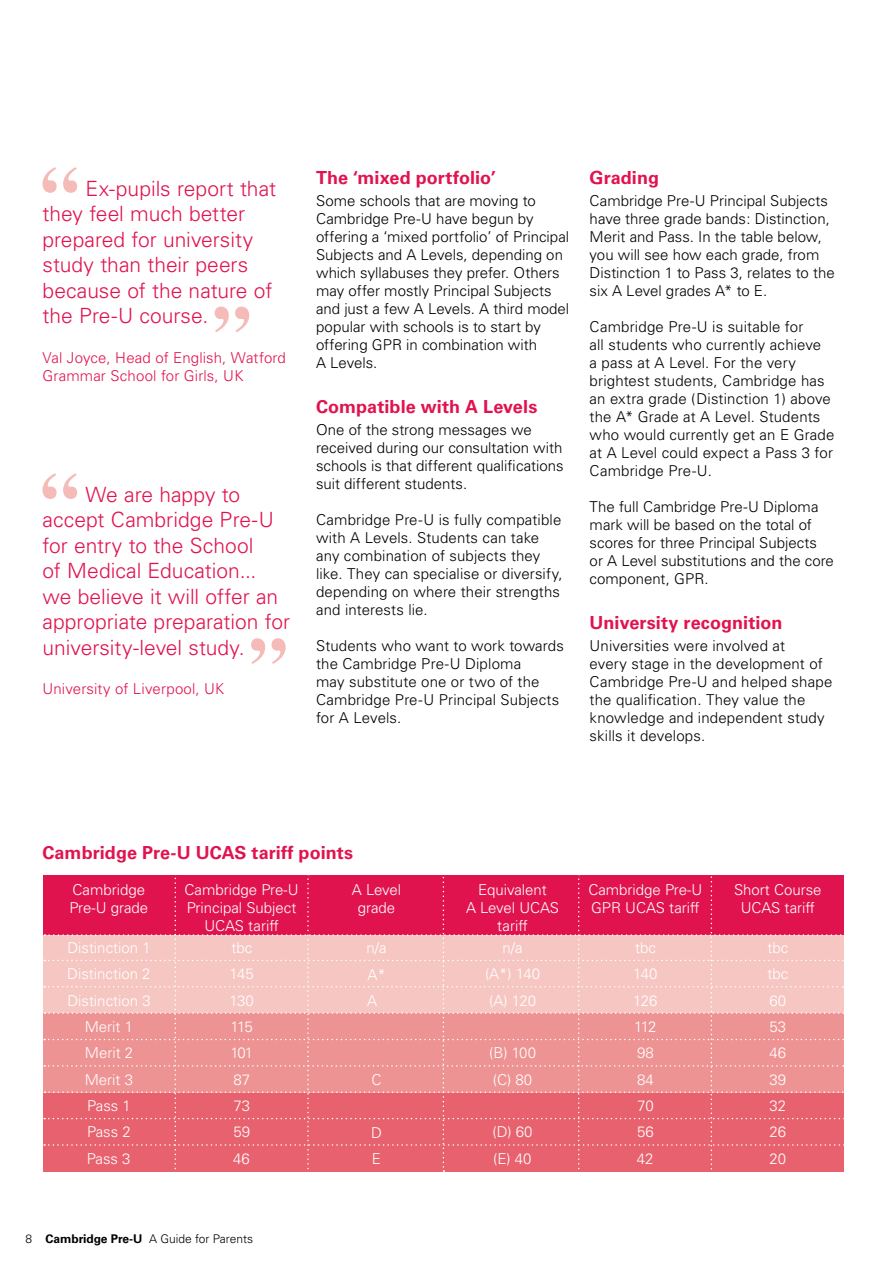
<style>
.page{position:relative;width:893px;height:1263px;background:#fff}
.page>*{position:absolute;margin:0;border:0;box-sizing:border-box;transform-origin:0 0}
.t1{font:300 21px/25.5px "Univers";color:#e1134f}
.t2{font:700 18px "Univers";letter-spacing:.005em;color:#e1134f}
.t3{font:300 15px/18px "Univers";letter-spacing:.005em;color:#000}
.t4{font:300 15px/26.4px "Univers";color:#fff}
.t5{font:300 15px/18px "Univers";letter-spacing:.01em;color:#e1134f}
.t6{font:300 12px "Univers";color:#000}
.s1{font-weight:700}
</style>
<div class="page">
<svg style="left:43px;top:167px;width:34px;height:26px"></svg>
<svg style="left:215px;top:307px;width:34px;height:25px"></svg>
<svg style="left:43px;top:473px;width:34px;height:26px"></svg>
<svg style="left:251px;top:638px;width:35px;height:26px"></svg>
<svg style="left:44px;top:875px;width:800px;height:297px;background:#eb7b89"></svg>
<h1 class="t1" style="left:43px;top:176px;width:235px;text-indent:43px">Ex-pupils report that they feel much better prepared for university study than their peers because of the nature of the Pre-U course.</h1>
<p class="t5" style="left:43px;top:348px;width:245px">Val Joyce, Head of English, Watford<br>Grammar School for Girls, UK</p>
<h1 class="t1" style="left:43px;top:482px;width:249px;text-indent:43px">We are happy to accept Cambridge Pre-U for entry to the School<br>of Medical Education... we believe it will offer an appropriate preparation for university-level study.</h1>
<p class="t5" style="left:43px;top:680px;width:183px">University of Liverpool, UK</p>
<p class="t2" style="left:316px;top:167px;width:181px">The ‘mixed portfolio’</p>
<p class="t3" style="left:316px;top:192px;width:255px">Some schools that are moving to<br>Cambridge Pre-U have begun by offering a ‘mixed portfolio’ of Principal<br>Subjects and A Levels, depending on which syllabuses they prefer. Others may offer mostly Principal Subjects and just a few A Levels. A third model popular with schools is to start by offering GPR in combination with<br>A Levels.</p>
<p class="t2" style="left:316px;top:396px;width:223px">Compatible with A Levels</p>
<p class="t3" style="left:316px;top:421px;width:249px">One of the strong messages we received during our consultation with schools is that different qualifications suit different students.</p>
<p class="t3" style="left:316px;top:511px;width:248px">Cambridge Pre-U is fully compatible with A Levels. Students can take any combination of subjects they like. They can specialise or diversify, depending on where their strengths and interests lie.</p>
<p class="t3" style="left:316px;top:637px;width:249px">Students who want to work towards the Cambridge Pre-U Diploma<br>may substitute one or two of the<br>Cambridge Pre-U Principal Subjects for A Levels.</p>
<p class="t2" style="left:590px;top:167px;width:71px">Grading</p>
<p class="t3" style="left:590px;top:192px;width:247px">Cambridge Pre-U Principal Subjects have three grade bands: Distinction, Merit and Pass. In the table below, you will see how each grade, from Distinction 1 to Pass 3, relates to the six A Level grades A* to E.</p>
<p class="t3" style="left:590px;top:318px;width:246px">Cambridge Pre-U is suitable for<br>all students who currently achieve<br>a pass at A Level. For the very brightest students, Cambridge has an extra grade (Distinction 1) above the A* Grade at A Level. Students who would currently get an E Grade at A Level could expect a Pass 3 for<br>Cambridge Pre-U.</p>
<p class="t3" style="left:590px;top:498px;width:246px">The full Cambridge Pre-U Diploma mark will be based on the total of scores for three Principal Subjects or A Level substitutions and the core component, GPR.</p>
<p class="t2" style="left:590px;top:612px;width:194px">University recognition</p>
<p class="t3" style="left:590px;top:637px;width:244px">Universities were involved at<br>every stage in the development of<br>Cambridge Pre-U and helped shape the qualification. They value the knowledge and independent study skills it develops.</p>
<p class="t2" style="left:43px;top:842px;width:312px">Cambridge Pre-U UCAS tariff points</p>
<p class="t4" style="left:69px;top:880px;width:80px;line-height:18px">Cambridge<br>Pre-U grade</p>
<p class="t4" style="left:588px;top:880px;width:115px;line-height:18px">Cambridge Pre-U<br>GPR UCAS tariff</p>
<p class="t4" style="left:185px;top:880px;width:115px;line-height:18px;text-align:center">Cambridge Pre-U<br>Principal Subject<br>UCAS tariff</p>
<p class="t4" style="left:466px;top:880px;width:94px;line-height:18px;text-align:center">Equivalent<br>A Level UCAS tariff</p>
<p class="t4" style="left:734px;top:880px;width:89px;line-height:18px;text-align:center">Short Course<br>UCAS tariff</p>
<p class="t4" style="left:230px;top:934px;width:26px">tbc<br>145<br>130<br>115<br>101<br>87<br>73<br>59<br>46</p>
<p class="t4" style="left:485px;top:934px;width:57px;text-align:center">n/a<br>(A*) 140 (A) 120</p>
<p class="t4" style="left:352px;top:881px;width:51px;line-height:18px;text-align:center">A Level grade</p>
<p class="t4" style="left:367px;top:935px;width:22px;text-align:justify">n/a A* A</p>
<p class="t4" style="left:67px;top:934px;width:85px;text-align:center">Distinction 1<br>Distinction 2<br>Distinction 3<br>Merit 1<br>Merit 2<br>Merit 3<br>Pass 1<br>Pass 2<br>Pass 3</p>
<p class="t4" style="left:633px;top:934px;width:26px">tbc<br>140<br>126<br>112<br>98<br>84<br>70<br>56<br>42</p>
<p class="t4" style="left:767px;top:934px;width:22px">tbc tbc<br>60<br>53<br>46<br>39<br>32<br>26<br>20</p>
<p class="t4" style="left:489px;top:1040px;width:48px">(B) 100 (C) 80</p>
<p class="t4" style="left:372px;top:1066px;width:12px">C</p>
<p class="t4" style="left:493px;top:1119px;width:42px">(D) 60 (E) 40</p>
<p class="t4" style="left:371px;top:1119px;width:12px">D<br>E</p>
<p class="t6" style="left:26px;top:1231px;width:229px">8 <span class="s1">Cambridge Pre-U</span> A Guide for Parents</p>
</div>
